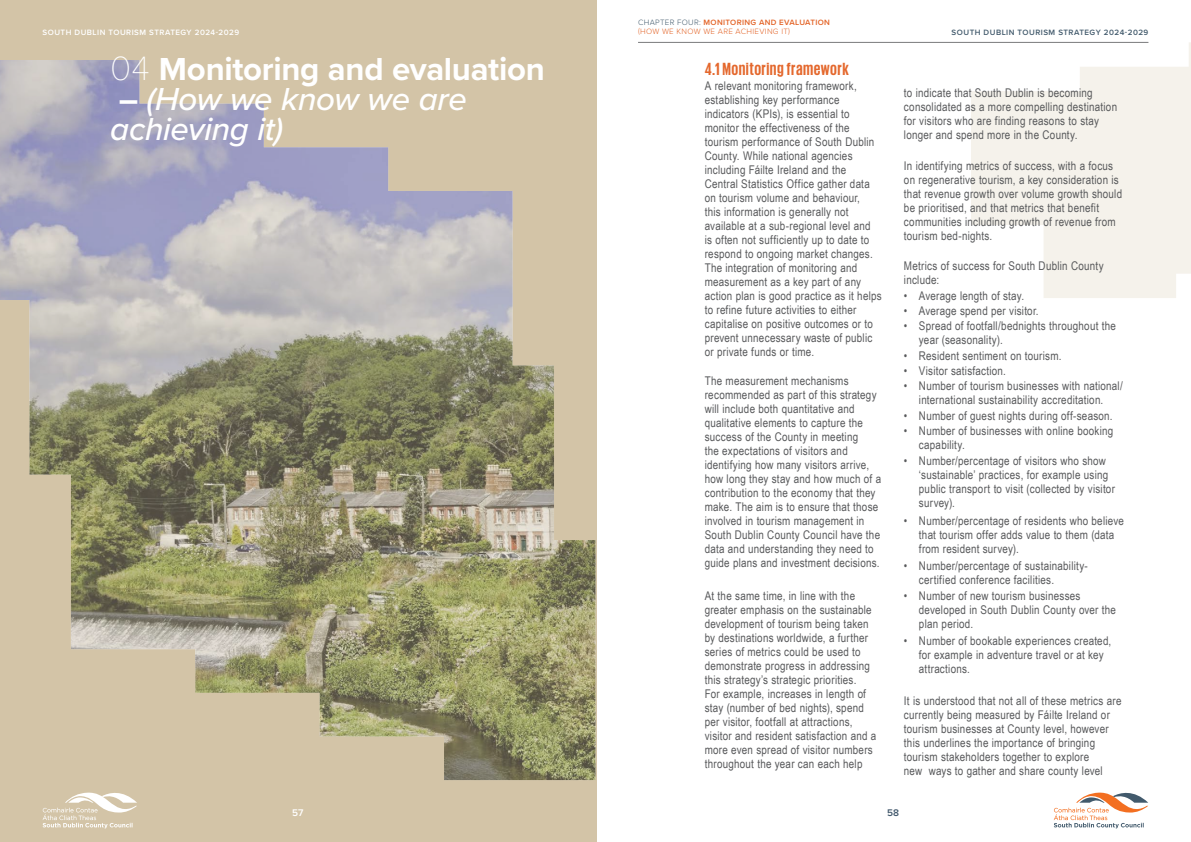
<style>
.page{position:relative;width:1191px;height:842px;background:#fff}
.page>*{position:absolute;margin:0;border:0;box-sizing:border-box;transform-origin:0 0}
.t1{font:italic 500 33px/30px "Proxima Nova";letter-spacing:-.01em;color:#fff}
.t2{font:700 33px "Proxima Nova";letter-spacing:-.01em;color:#fff}
.t3{font:700 18px "KPMG";letter-spacing:.025em;color:#e4682d}
.t4{font:12px/14px "Arial Narrow";letter-spacing:.02em;color:#58595b}
.t5{font:600 10px "Proxima Nova";color:#fff}
.t6{font:600 10px "Proxima Nova";color:#41586c}
.t7{font:600 8px "Proxima Nova";letter-spacing:.04em;color:#e36326}
.t8{font:600 8px "Proxima Nova";letter-spacing:.06em;color:#fff}
.t9{font:600 8px "Proxima Nova";letter-spacing:.06em;color:#425a6c}
.t10{font:300 8px "Proxima Nova";letter-spacing:.04em;color:#e36326}
.s1{font-weight:300;color:#425a6c}
.s2{font-family:"Proxima Nova T";font-weight:100;font-size:35px}
.s3{font-weight:700;font-style:normal}
</style>
<div class="page">
<div style="left:0;top:0;width:597px;height:842px;background:#d3c4a7"></div>
<svg style="left:43px;top:792px;width:94px;height:36px"></svg>
<hr style="left:638px;top:42px;width:510px;height:1px;background:#58595b">
<svg style="left:1053px;top:792px;width:95px;height:36px"></svg>
<svg style="left:971px;top:42px;width:220px;height:256px;fill:#f5f2eb"></svg>
<img style="left:0;top:60px;width:595px;height:720px">
<p class="t7" style="left:638px;top:16px;width:193px"><span class="s1">CHAPTER FOUR:</span> MONITORING AND EVALUATION</p>
<p class="t8" style="left:43px;top:27px;width:198px">SOUTH DUBLIN TOURISM STRATEGY 2024-2029</p>
<p class="t10" style="left:638px;top:25px;width:154px">(HOW WE KNOW WE ARE ACHIEVING IT)</p>
<p class="t9" style="left:951px;top:27px;width:198px">SOUTH DUBLIN TOURISM STRATEGY 2024-2029</p>
<h1 class="t2" style="left:110px;top:44px;width:436px"><span class="s2">04</span> Monitoring and evaluation</h1>
<h1 class="t1" style="left:110px;top:83px;width:358px"><span class="s3">–</span> (How we know we are achieving it)</h1>
<h2 class="t3" style="left:705px;top:60px;width:145px">4.1 Monitoring framework</h2>
<p class="t4" style="left:705px;top:78px;width:178px">A relevant monitoring framework, establishing key performance indicators (KPIs), is essential to monitor the effectiveness of the tourism performance of South Dublin County. While national agencies including Fáilte Ireland and the Central Statistics Office gather data on tourism volume and behaviour,<br>this information is generally not available at a sub-regional level and<br>is often not sufficiently up to date to respond to ongoing market changes.<br>The integration of monitoring and measurement as a key part of any action plan is good practice as it helps to refine future activities to either capitalise on positive outcomes or to prevent unnecessary waste of public or private funds or time.</p>
<p class="t4" style="left:705px;top:373px;width:178px">The measurement mechanisms recommended as part of this strategy will include both quantitative and qualitative elements to capture the success of the County in meeting<br>the expectations of visitors and identifying how many visitors arrive, how long they stay and how much of a contribution to the economy that they make. The aim is to ensure that those involved in tourism management in South Dublin County Council have the data and understanding they need to guide plans and investment decisions.</p>
<p class="t4" style="left:705px;top:588px;width:173px">At the same time, in line with the greater emphasis on the sustainable development of tourism being taken by destinations worldwide, a further series of metrics could be used to demonstrate progress in addressing this strategy’s strategic priorities.<br>For example, increases in length of stay (number of bed nights), spend per visitor, footfall at attractions, visitor and resident satisfaction and a more even spread of visitor numbers throughout the year can each help</p>
<p class="t4" style="left:904px;top:85px;width:215px">to indicate that South Dublin is becoming consolidated as a more compelling destination for visitors who are finding reasons to stay longer and spend more in the County.</p>
<p class="t4" style="left:904px;top:159px;width:220px">In identifying metrics of success, with a focus on regenerative tourism, a key consideration is that revenue growth over volume growth should be prioritised, and that metrics that benefit communities including growth of revenue from tourism bed-nights.</p>
<p class="t4" style="left:904px;top:259px;width:201px">Metrics of success for South Dublin County include:</p>
<p class="t4" style="left:904px;top:289px;width:122px">• Average length of stay.</p>
<p class="t4" style="left:904px;top:304px;width:136px">• Average spend per visitor.</p>
<p class="t4" style="left:919px;top:319px;width:198px;text-indent:-15px">• Spread of footfall/bednights throughout the year (seasonality).</p>
<p class="t4" style="left:904px;top:349px;width:159px">• Resident sentiment on tourism.</p>
<p class="t4" style="left:904px;top:364px;width:103px">• Visitor satisfaction.</p>
<p class="t4" style="left:904px;top:379px;width:220px;text-align:center">• Number of tourism businesses with national/ international sustainability accreditation.</p>
<p class="t4" style="left:904px;top:409px;width:210px">• Number of guest nights during off-season.</p>
<p class="t4" style="left:919px;top:424px;width:196px;text-indent:-15px">• Number of businesses with online booking capability.</p>
<p class="t4" style="left:919px;top:454px;width:197px;text-indent:-15px">• Number/percentage of visitors who show ‘sustainable’ practices, for example using public transport to visit (collected by visitor survey).</p>
<p class="t4" style="left:919px;top:514px;width:206px;text-indent:-15px">• Number/percentage of residents who believe that tourism offer adds value to them (data from resident survey).</p>
<p class="t4" style="left:919px;top:559px;width:170px;text-indent:-15px">• Number/percentage of sustainability&shy;certified conference facilities.</p>
<p class="t4" style="left:919px;top:589px;width:199px;text-indent:-15px">• Number of new tourism businesses developed in South Dublin County over the plan period.</p>
<p class="t4" style="left:919px;top:634px;width:194px;text-indent:-15px">• Number of bookable experiences created, for example in adventure travel or at key attractions.</p>
<p class="t4" style="left:904px;top:694px;width:219px">It is understood that not all of these metrics are currently being measured by Fáilte Ireland or tourism businesses at County level, however this underlines the importance of bringing tourism stakeholders together to explore<br>new ways to gather and share county level</p>
<p class="t5" style="left:292px;top:806px;width:13px">57</p>
<p class="t6" style="left:887px;top:806px;width:13px">58</p>
</div>
